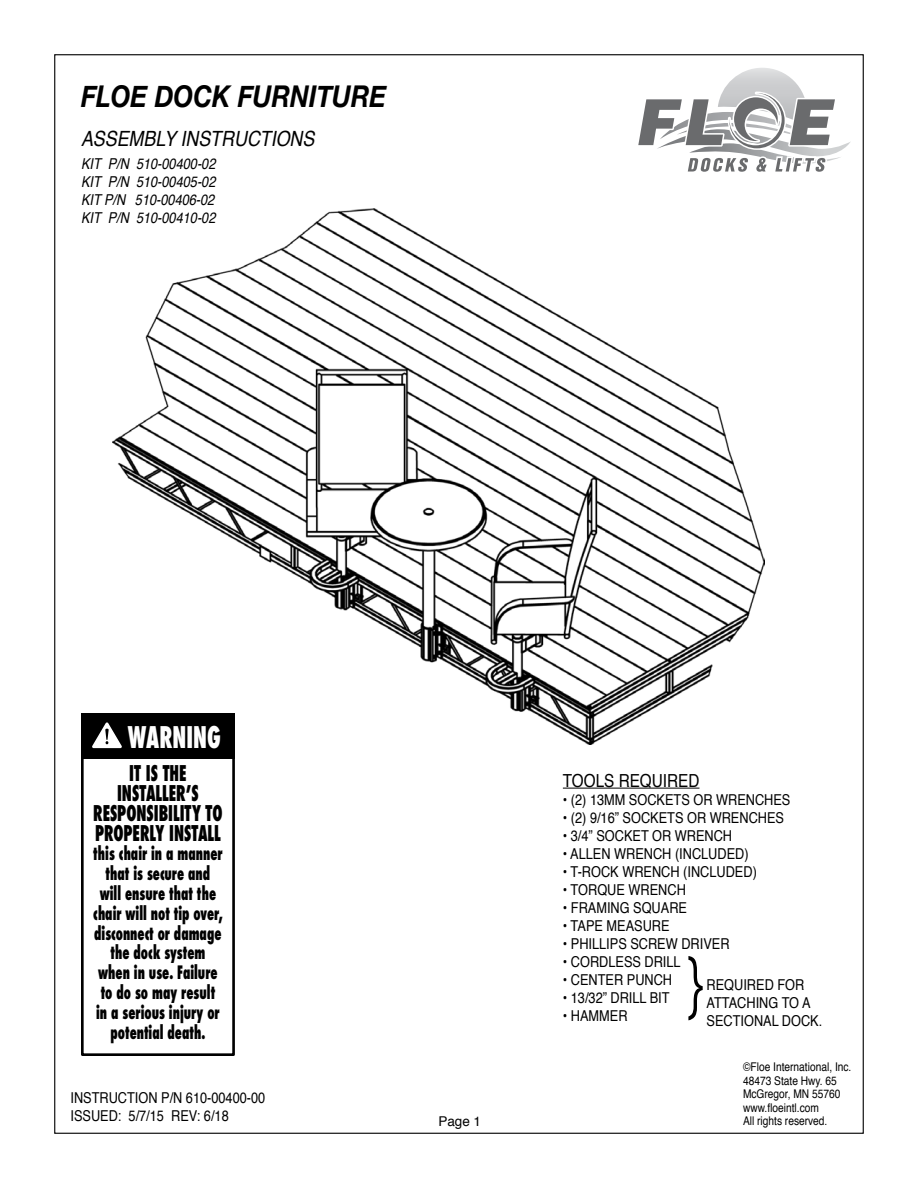
<style>
.page{position:relative;width:918px;height:1188px;background:#fff}
.page>*{position:absolute;margin:0;border:0;box-sizing:border-box;transform-origin:0 0}
.t1{font:italic 700 30px "Helvetica Neue";color:#000;scale:.85 1}
.t2{font:800 condensed 29.1px "Futura";color:#fff;scale:.75 1}
.t3{font:800 condensed 21.15px/19.8px "Futura";color:#000;text-align:center;scale:.75 1}
.t4{font:italic 21px "Helvetica";color:#000;scale:.85 1}
.t5{font:800 condensed 18px/19.8px "Futura";color:#000;text-align:center;scale:.73 1}
.t6{font:18px "Helvetica";color:#000;scale:.85 1}
.t7{font:15px/18px "Helvetica";color:#000;scale:.85 1}
.t8{font:italic 15px/18px "Helvetica";color:#000;text-align:justify;scale:.85 1}
.t9{font:13.5px "Helvetica";color:#000}
.t10{font:12px/13.5px "Helvetica";color:#000;scale:.85 1}
.s1{font-weight:700}
</style>
<div class="page">
<img style="left:112px;top:208px;width:652px;height:537px">
<hr style="left:563px;top:788px;width:136px;height:1px;background:#000">
<svg style="left:688px;top:956px;width:15px;height:64px"></svg>
<div style="left:81px;top:752px;width:154px;height:304px;border:3px solid #000"></div>
<div style="left:81px;top:713px;width:154px;height:46px;background:#000"></div>
<svg style="left:92px;top:722px;width:30px;height:26px"></svg>
<svg style="left:638px;top:68px;width:212px;height:104px"></svg>
<h1 class="t1" style="left:81px;top:73px;width:361px">FLOE DOCK FURNITURE</h1>
<h3 class="t4" style="left:81px;top:123px;width:283px">ASSEMBLYINSTRUCTIONS</h3>
<p class="t8" style="left:81px;top:155px;width:165px">KIT P/N 510-00400-02<br>KIT P/N 510-00405-02<br>KITP/N 510-00406-02<br>KIT P/N 510-00410-02</p>
<h2 class="t2" style="left:128px;top:717px;width:126px">WARNING</h2>
<h3 class="t3" style="left:93px;top:764px;width:174px">IT IS THE<br>INSTALLER’S<br>RESPONSIBILITY TO<br>PROPERLY INSTALL</h3>
<p class="t5" style="left:93px;top:844px;width:179px">this chair in a manner that is secure and will ensure that the chair will not tip over, disconnect or damage the dock system when in use. Failure to do so may result in a serious injury or potential death.</p>
<p class="t7" style="left:70px;top:1089px;width:231px">INSTRUCTION P/N 610-00400-00<br>ISSUED: 5/7/15 REV: 6/18</p>
<p class="t9" style="left:438px;top:1111px;width:44px">Page 1</p>
<p class="t6" style="left:563px;top:767px;width:162px">TOOLS REQUIRED</p>
<p class="t7" style="left:563px;top:791px;width:269px">• (2) 13MM SOCKETS OR WRENCHES</p>
<p class="t7" style="left:563px;top:809px;width:262px">• (2) 9/16” SOCKETS OR WRENCHES</p>
<p class="t7" style="left:563px;top:827px;width:201px">• 3/4” SOCKET OR WRENCH</p>
<p class="t7" style="left:563px;top:845px;width:220px"><span class="s1">•</span> ALLEN WRENCH (INCLUDED)</p>
<p class="t7" style="left:563px;top:863px;width:230px">• T-ROCK WRENCH (INCLUDED)</p>
<p class="t7" style="left:563px;top:881px;width:146px">• TORQUE WRENCH</p>
<p class="t7" style="left:563px;top:899px;width:148px">• FRAMING SQUARE</p>
<p class="t7" style="left:563px;top:917px;width:127px">• TAPE MEASURE</p>
<p class="t7" style="left:563px;top:935px;width:198px">• PHILLIPS SCREW DRIVER</p>
<p class="t7" style="left:563px;top:953px;width:140px">• CORDLESS DRILL</p>
<p class="t7" style="left:563px;top:971px;width:130px">• CENTER PUNCH</p>
<p class="t7" style="left:563px;top:989px;width:127px">• 13/32” DRILL BIT</p>
<p class="t7" style="left:563px;top:1007px;width:78px">• HAMMER</p>
<p class="t7" style="left:707px;top:976px;width:138px">REQUIRED FOR<br>ATTACHING TO A<br>SECTIONAL DOCK.</p>
<p class="t10" style="left:743px;top:1060px;width:129px">©Floe International, Inc.<br>48473 State Hwy. 65<br>McGregor, MN 55760 www.floeintl.com<br>All rights reserved.</p>
</div>
